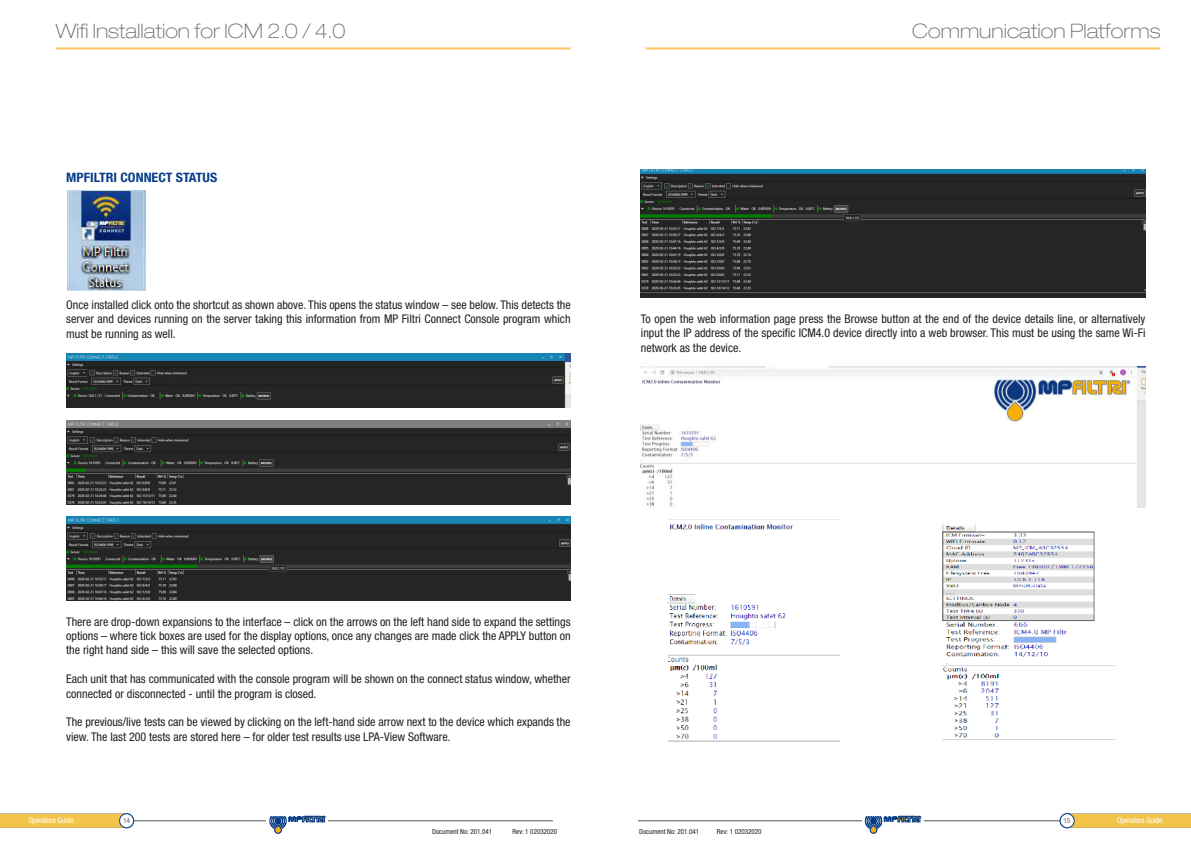
<style>
.page{position:relative;width:1191px;height:842px;background:#fff}
.page>*{position:absolute;margin:0;border:0;box-sizing:border-box;transform-origin:0 0}
.t1{font:100 expanded 20px "Helvetica Neue LT Std";color:#6c6d70}
.t2{font:700 condensed 13px "Helvetica Neue LT Std";color:#083e89;scale:1.07 1}
.t3{font:condensed 12px/14.4px "Helvetica Neue LT Std";color:#231f20;text-align:justify}
.t4{font:condensed 8px "Helvetica Neue LT Std";letter-spacing:-.02em;color:#fff}
.t5{font:condensed 7px "Helvetica Neue LT Std";color:#231f20}
.t6{font:condensed 7px "Helvetica Neue LT Std";color:#636366;scale:1.07 1}
</style>
<div class="page">
<hr style="left:56px;top:47px;width:514px;height:2px;background:#fec563">
<hr style="left:645px;top:47px;width:515px;height:2px;background:#fec563">
<img style="left:67px;top:191px;width:79px;height:99px">
<img style="left:66px;top:353px;width:504px;height:54px">
<img style="left:66px;top:420px;width:504px;height:84px">
<img style="left:66px;top:517px;width:504px;height:84px">
<img style="left:641px;top:170px;width:504px;height:127px">
<img style="left:641px;top:366px;width:504px;height:142px">
<img style="left:668px;top:523px;width:448px;height:219px">
<hr style="left:638px;top:820px;width:427px;height:1px;background:#808285">
<hr style="left:134px;top:820px;width:419px;height:1px;background:#808285">
<svg style="left:1063px;top:814px;width:128px;height:14px;background:#edc14b"></svg>
<svg style="left:0;top:814px;width:124px;height:14px;background:#eec24b"></svg>
<div style="left:1060px;top:814px;width:14px;height:14px;background:#fff;border-radius:50%"></div>
<div style="left:1060px;top:814px;width:14px;height:14px;border:1px solid #083e89;border-radius:50%"></div>
<div style="left:120px;top:814px;width:14px;height:14px;background:#fff;border-radius:50%"></div>
<div style="left:119px;top:814px;width:15px;height:14px;border:1px solid #083e89;border-radius:50%"></div>
<hr style="left:862px;top:819px;width:61px;height:4px;background:#fff">
<hr style="left:266px;top:819px;width:61px;height:4px;background:#fff">
<svg style="left:864px;top:816px;width:57px;height:17px"></svg>
<svg style="left:269px;top:816px;width:57px;height:17px"></svg>
<p class="t1" style="left:56px;top:19px;width:291px">Wifi Installation for ICM 2.0 / 4.0</p>
<p class="t1" style="left:912px;top:19px;width:250px">Communication Platforms</p>
<p class="t2" style="left:66px;top:169px;width:143px">MPFILTRI CONNECT STATUS</p>
<p class="t3" style="left:66px;top:297px;width:506px">Once installed click onto the shortcut as shown above. This opens the status window – see below. This detects the server and devices running on the server taking this information from MP Filtri Connect Console program which must be running as well.</p>
<p class="t3" style="left:641px;top:311px;width:506px">To open the web information page press the Browse button at the end of the device details line, or alternatively input the IP address of the specific ICM4.0 device directly into a web browser. This must be using the same Wi-Fi network as the device.</p>
<p class="t3" style="left:66px;top:614px;width:506px">There are drop-down expansions to the interface – click on the arrows on the left hand side to expand the settings options – where tick boxes are used for the display options, once any changes are made click the APPLY button on the right hand side – this will save the selected options.</p>
<p class="t3" style="left:66px;top:672px;width:506px">Each unit that has communicated with the console program will be shown on the connect status window, whether connected or disconnected - until the program is closed.</p>
<p class="t3" style="left:66px;top:715px;width:506px">The previous/live tests can be viewed by clicking on the left-hand side arrow next to the device which expands the view. The last 200 tests are stored here – for older test results use LPA-View Software.</p>
<p class="t4" style="left:28px;top:815px;width:47px">Operators Guide</p>
<p class="t6" style="left:123px;top:816px;width:8px">14</p>
<p class="t6" style="left:1063px;top:817px;width:8px">15</p>
<p class="t4" style="left:1117px;top:815px;width:47px">Operators Guide</p>
<p class="t5" style="left:432px;top:827px;width:62px">Document No: 201.041</p>
<p class="t5" style="left:512px;top:827px;width:46px">Rev: 1 02032020</p>
<p class="t5" style="left:639px;top:827px;width:62px">Document No: 201.041</p>
<p class="t5" style="left:717px;top:827px;width:46px">Rev: 1 02032020</p>
</div>
